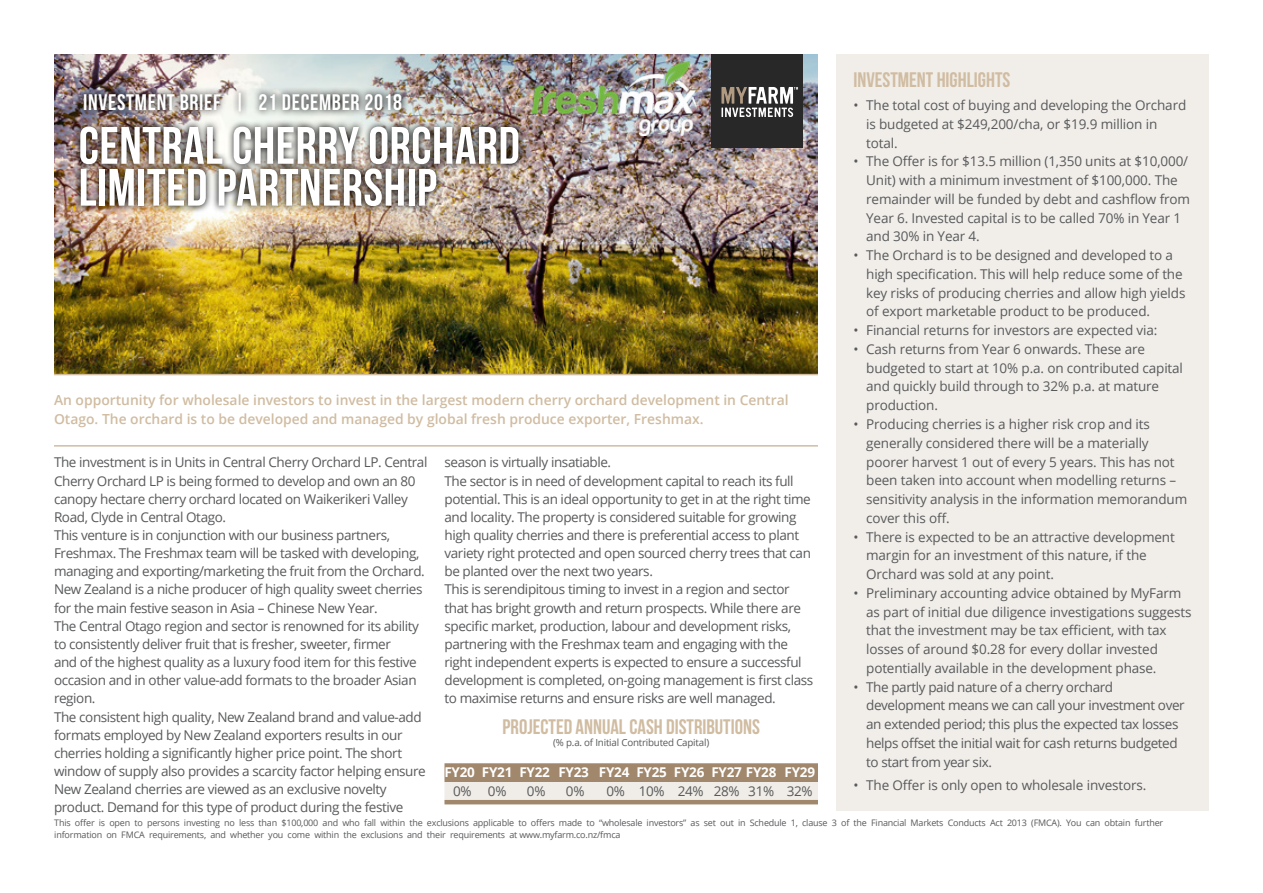
<style>
.page{position:relative;width:1263px;height:893px;background:#fff}
.page>*{position:absolute;margin:0;border:0;box-sizing:border-box;transform-origin:0 0}
.t1{font:700 52.5px/41.8px "Bebas Neue";letter-spacing:.01em;color:#fff}
.t2{font:700 22.5px "Bebas Neue";letter-spacing:.03em;color:#fff}
.t3{font:700 21px "Bebas Neue";color:#d0bca1}
.t4{font:600 13.8px/18.8px "Open Sans";color:#d0bca1}
.t5{font:13.5px/18.1px "Open Sans";letter-spacing:-.03em;color:#58595b}
.t6{font:13.5px/18.8px "Open Sans";letter-spacing:-.01em;color:#58595b}
.t7{font:700 13.5px "Open Sans";letter-spacing:-.02em;color:#fff}
.t8{font:9.75px "Open Sans";letter-spacing:-.02em;color:#58595b}
.t9{font:9px/12px "Open Sans";letter-spacing:-.02em;color:#58595b}
</style>
<div class="page">
<div style="left:836px;top:54px;width:373px;height:756px;background:#f1eeea"></div>
<img style="left:54px;top:54px;width:764px;height:320px">
<img style="left:73px;top:119px;width:452px;height:95px">
<img style="left:77px;top:85px;width:332px;height:33px">
<div style="left:712px;top:54px;width:91px;height:93px;background:#292829"></div>
<svg style="left:721px;top:87px;width:77px;height:30px"></svg>
<hr style="left:54px;top:374px;width:764px;height:1px;background:#d0bca1">
<hr style="left:54px;top:445px;width:764px;height:2px;background:#d0bca1">
<div style="left:444px;top:763px;width:374px;height:19px;background:#a1876c"></div>
<div style="left:444px;top:782px;width:374px;height:19px;background:#f0ece7"></div>
<hr style="left:444px;top:800px;width:374px;height:4px;background:#a1876c">
<img style="left:533px;top:62px;width:169px;height:74px">
<h3 class="t3" style="left:853px;top:68px;width:158px">INVESTMENT HIGHLIGHTS</h3>
<p class="t6" style="left:866px;top:96px;width:322px;text-indent:-13px">• The total cost of buying and developing the Orchard is budgeted at $249,200/cha, or $19.9 million in total.</p>
<p class="t6" style="left:866px;top:152px;width:325px;text-indent:-13px">• The Offer is for $13.5 million (1,350 units at $10,000/ Unit) with a minimum investment of $100,000. The remainder will be funded by debt and cashflow from Year 6. Invested capital is to be called 70% in Year 1 and 30% in Year 4.</p>
<p class="t6" style="left:866px;top:246px;width:321px;text-indent:-13px">• The Orchard is to be designed and developed to a high specification. This will help reduce some of the key risks of producing cherries and allow high yields of export marketable product to be produced.</p>
<p class="t6" style="left:853px;top:321px;width:305px">• Financial returns for investors are expected via:</p>
<p class="t6" style="left:866px;top:339px;width:318px;text-indent:-13px">• Cash returns from Year 6 onwards. These are budgeted to start at 10% p.a. on contributed capital and quickly build through to 32% p.a. at mature production.</p>
<p class="t6" style="left:866px;top:414px;width:323px;text-indent:-13px">• Producing cherries is a higher risk crop and its generally considered there will be a materially poorer harvest 1 out of every 5 years. This has not been taken into account when modelling returns – sensitivity analysis in the information memorandum cover this off.</p>
<p class="t6" style="left:866px;top:527px;width:310px;text-indent:-13px">• There is expected to be an attractive development margin for an investment of this nature, if the<br>Orchard was sold at any point.</p>
<p class="t6" style="left:866px;top:583px;width:327px;text-indent:-13px">• Preliminary accounting advice obtained by MyFarm as part of initial due diligence investigations suggests that the investment may be tax efficient, with tax losses of around $0.28 for every dollar invested potentially available in the development phase.</p>
<p class="t5" style="left:866px;top:677px;width:320px;line-height:18.8px;text-indent:-13px">• The partly paid nature of a cherry orchard development means we can call your investment over an extended period; this plus the expected tax losses helps offset the initial wait for cash returns budgeted to start from year six.</p>
<p class="t6" style="left:853px;top:775px;width:295px">• The Offer is only open to wholesale investors.</p>
<h2 class="t2" style="left:83px;top:90px;width:320px">INVESTMENT BRIEF | 21 DECEMBER 2018</h2>
<h1 class="t1" style="left:79px;top:124px;width:443px">CENTRAL CHERRY ORCHARD<br>LIMITED PARTNERSHIP</h1>
<p class="t4" style="left:54px;top:390px;width:736px">An opportunity for wholesale investors to invest in the largest modern cherry orchard development in Central<br>Otago. The orchard is to be developed and managed by global fresh produce exporter, Freshmax.</p>
<p class="t5" style="left:54px;top:453px;width:375px">The investment is in Units in Central Cherry Orchard LP. Central Cherry Orchard LP is being formed to develop and own an 80 canopy hectare cherry orchard located on Waikerikeri Valley Road, Clyde in Central Otago.<br>This venture is in conjunction with our business partners, Freshmax. The Freshmax team will be tasked with developing, managing and exporting/marketing the fruit from the Orchard.<br>New Zealand is a niche producer of high quality sweet cherries for the main festive season in Asia – Chinese New Year.<br>The Central Otago region and sector is renowned for its ability to consistently deliver fruit that is fresher, sweeter, firmer<br>and of the highest quality as a luxury food item for this festive occasion and in other value-add formats to the broader Asian region.<br>The consistent high quality, New Zealand brand and value-add formats employed by New Zealand exporters results in our cherries holding a significantly higher price point. The short window of supply also provides a scarcity factor helping ensure New Zealand cherries are viewed as an exclusive novelty product. Demand for this type of product during the festive</p>
<p class="t5" style="left:444px;top:453px;width:370px">season is virtually insatiable.<br>The sector is in need of development capital to reach its full potential. This is an ideal opportunity to get in at the right time and locality. The property is considered suitable for growing high quality cherries and there is preferential access to plant variety right protected and open sourced cherry trees that can be planted over the next two years.<br>This is serendipitous timing to invest in a region and sector that has bright growth and return prospects. While there are specific market, production, labour and development risks, partnering with the Freshmax team and engaging with the right independent experts is expected to ensure a successful development is completed, on-going management is first class to maximise returns and ensure risks are well managed.</p>
<h3 class="t3" style="left:503px;top:715px;width:259px">PROJECTED ANNUAL CASH DISTRIBUTIONS</h3>
<p class="t8" style="left:553px;top:736px;width:157px">(% p.a. of Initial Contributed Capital)</p>
<p class="t7" style="left:444px;top:762px;width:372px">FY20 FY21 FY22 FY23 FY24 FY25 FY26 FY27 FY28 FY29</p>
<p class="t5" style="left:453px;top:781px;width:55px">0% 0%</p>
<p class="t5" style="left:527px;top:781px;width:20px">0%</p>
<p class="t5" style="left:566px;top:781px;width:20px">0%</p>
<p class="t5" style="left:606px;top:781px;width:208px">0% 10% 24% 28% 31% 32%</p>
<p class="t9" style="left:54px;top:817px;width:1110px">This offer is open to persons investing no less than $100,000 and who fall within the exclusions applicable to offers made to “wholesale investors” as set out in Schedule 1, clause 3 of the Financial Markets Conducts Act 2013 (FMCA). You can obtain further information on FMCA requirements, and whether you come within the exclusions and their requirements at www.myfarm.co.nz/fmca</p>
</div>
